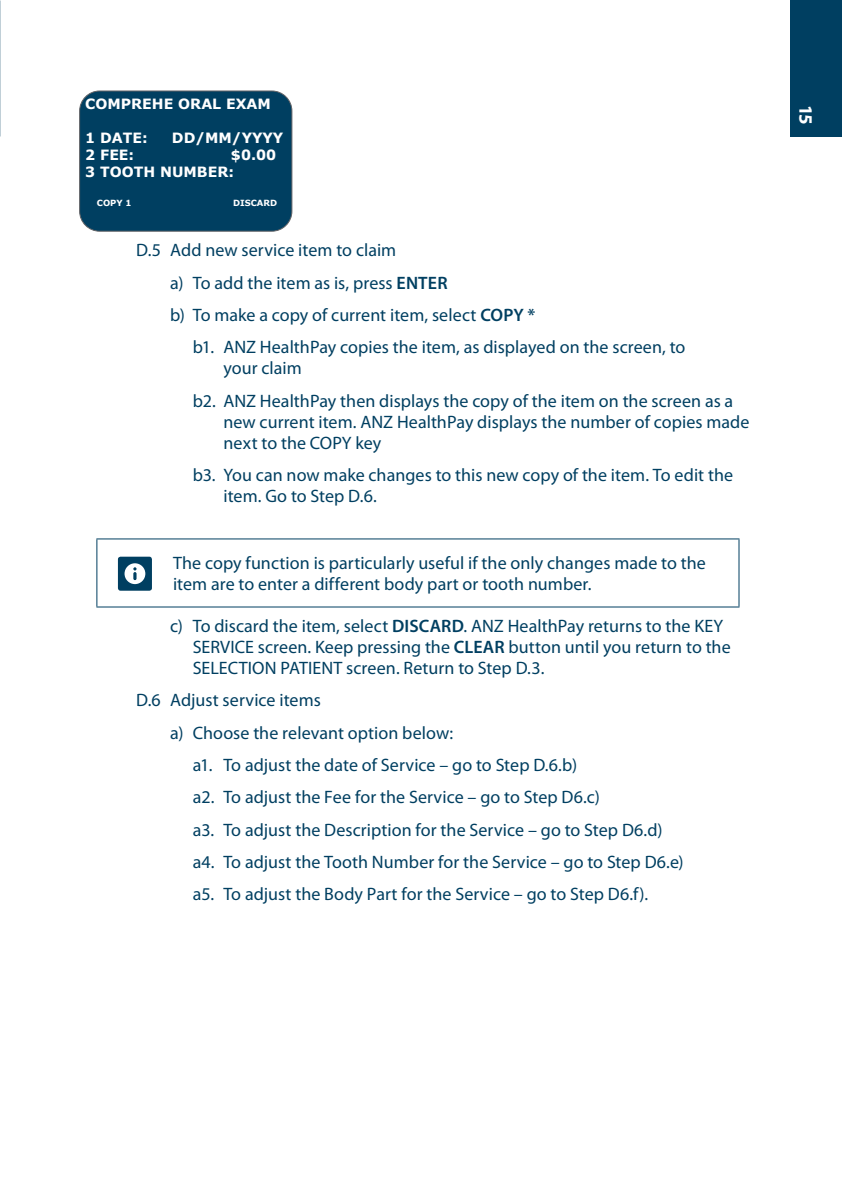
<style>
.page{position:relative;width:842px;height:1191px;background:#fff}
.page>*{position:absolute;margin:0;border:0;box-sizing:border-box;transform-origin:0 0}
.t1{font:700 19px "Myriad Pro";color:#fff}
.t2{font:18px/21px "Myriad Pro";letter-spacing:.005em;color:#003f61}
.t3{font:700 14.2px/17px "Verdana";color:#fff}
.t4{font:700 8.4px "Verdana";color:#fff}
.s1{font-weight:600}
</style>
<div class="page">
<div style="left:791px;top:0;width:51px;height:136px;background:#003f61"></div>
<div style="left:80px;top:91px;width:212px;height:140px;background:#003f61;border-radius:20px"></div>
<div style="left:79px;top:91px;width:213px;height:140px;border:1px solid #636366;border-radius:20px"></div>
<hr style="left:96px;top:539px;width:1px;height:67px;background:#003f61">
<hr style="left:96px;top:538px;width:77px;height:1px;background:#003f61">
<hr style="left:96px;top:606px;width:77px;height:1px;background:#003f61">
<hr style="left:173px;top:538px;width:566px;height:1px;background:#003f61">
<hr style="left:738px;top:539px;width:1px;height:67px;background:#003f61">
<hr style="left:173px;top:606px;width:566px;height:1px;background:#003f61">
<div style="left:118px;top:556px;width:34px;height:34px;background:#003f61;border-radius:3px"></div>
<svg style="left:125px;top:563px;width:20px;height:21px"></svg>
<p class="t3" style="left:85px;top:95px;width:187px">COMPREHE ORAL EXAM</p>
<p class="t3" style="left:85px;top:129px;width:64px">1 DATE:</p>
<p class="t3" style="left:172px;top:129px;width:113px">DD/MM/YYYY</p>
<p class="t3" style="left:85px;top:146px;width:51px">2 FEE:</p>
<p class="t3" style="left:85px;top:146px;width:192px;text-indent:146px">$0.00<br>3 TOOTH NUMBER:</p>
<p class="t4" style="left:97px;top:197px;width:36px">COPY 1</p>
<p class="t4" style="left:233px;top:197px;width:46px">DISCARD</p>
<p class="t2" style="left:136px;top:239px;width:262px">D.5 Add new service item to claim</p>
<p class="t2" style="left:170px;top:272px;width:279px">a) To add the item as is, press <span class="s1">ENTER</span></p>
<p class="t2" style="left:170px;top:304px;width:367px">b) To make a copy of current item, select <span class="s1">COPY *</span></p>
<p class="t2" style="left:193px;top:336px;width:494px">b1. ANZ HealthPay copies the item, as displayed on the screen, to</p>
<p class="t2" style="left:193px;top:352px;width:542px;line-height:32.4px;text-indent:31px">your claim<br>b2. ANZ HealthPay then displays the copy of the item on the screen as a</p>
<p class="t2" style="left:223px;top:411px;width:528px">new current item. ANZ HealthPay displays the number of copies made next to the COPY key</p>
<p class="t2" style="left:223px;top:464px;width:511px;text-indent:-31px">b3. You can now make changes to this new copy of the item. To edit the item. Go to Step D.6.</p>
<p class="t2" style="left:173px;top:552px;width:534px">The copy function is particularly useful if the only changes made to the item are to enter a different body part or tooth number.</p>
<p class="t2" style="left:193px;top:615px;width:539px;text-indent:-23px">c) To discard the item, select <span class="s1">DISCARD</span>. ANZ HealthPay returns to the KEY<br>SERVICE screen. Keep pressing the <span class="s1">CLEAR</span> button until you return to the<br>SELECTION PATIENT screen. Return to Step D.3.</p>
<p class="t2" style="left:136px;top:689px;width:186px">D.6 Adjust service items</p>
<p class="t2" style="left:170px;top:722px;width:285px">a) Choose the relevant option below:</p>
<p class="t2" style="left:193px;top:754px;width:386px">a1. To adjust the date of Service – go to Step D.6.b)</p>
<p class="t2" style="left:193px;top:786px;width:409px">a2. To adjust the Fee for the Service – go to Step D6.c)</p>
<p class="t2" style="left:193px;top:819px;width:471px">a3. To adjust the Description for the Service – go to Step D6.d)</p>
<p class="t2" style="left:193px;top:851px;width:492px">a4. To adjust the Tooth Number for the Service – go to Step D6.e)</p>
<p class="t2" style="left:193px;top:883px;width:457px">a5. To adjust the Body Part for the Service – go to Step D6.f).</p>
<p class="t1" style="left:818px;top:105px;width:22px;rotate:90deg">15</p>
</div>
